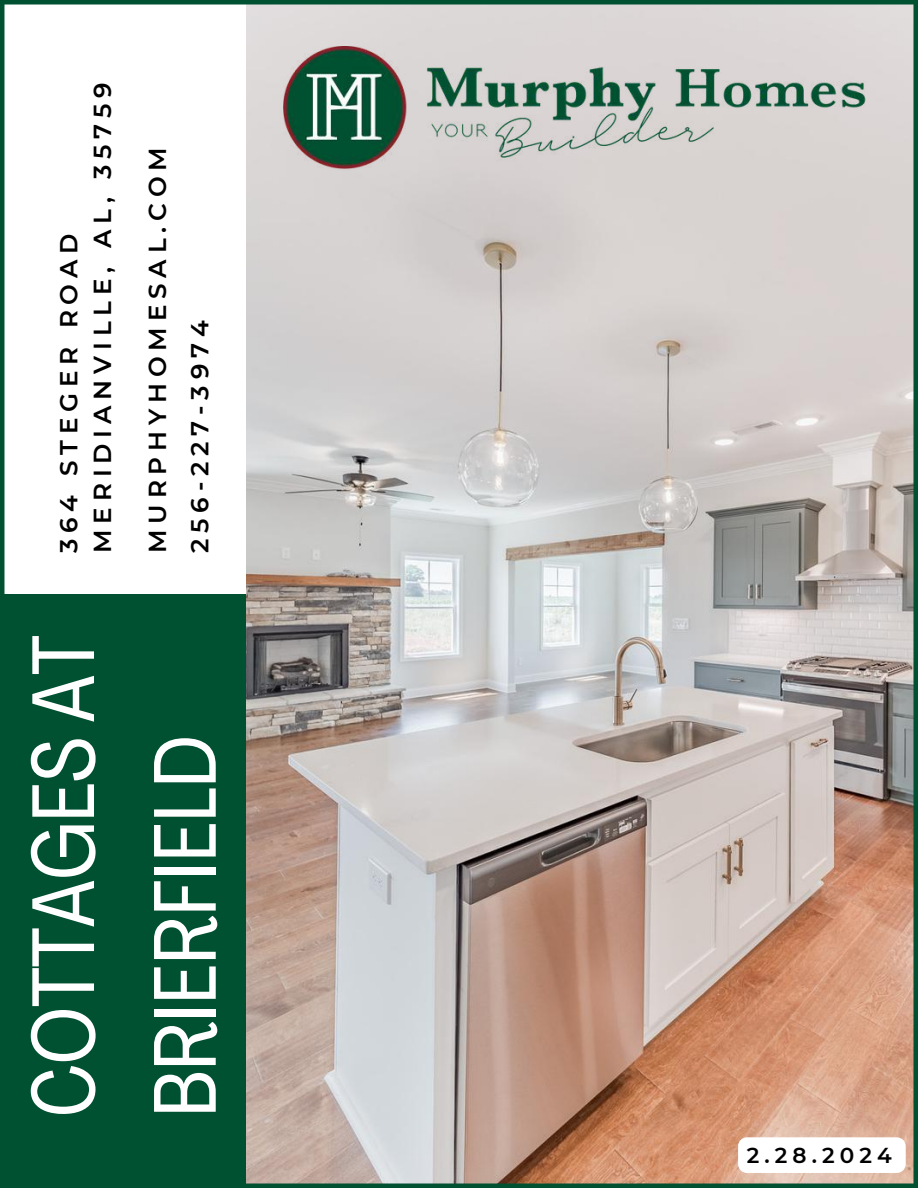
<style>
.page{position:relative;width:918px;height:1188px;background:#fff}
.page>*{position:absolute;margin:0;border:0;box-sizing:border-box;transform-origin:0 0}
.t1{font:87.45px/121.6px "Agrandir Tight";color:#fff}
.t2{font:600 24.6px/33.8px "Montserrat";letter-spacing:.24em;color:#000}
.t3{font:600 21.6px "Montserrat";letter-spacing:.24em;color:#000}
</style>
<div class="page">
<div style="left:0;top:594px;width:317px;height:594px;background:#005032"></div>
<img style="left:246px;top:4px;width:667px;height:1180px">
<img style="left:284px;top:46px;width:585px;height:128px">
<hr style="left:0;top:0;width:918px;height:4px;background:#005032">
<hr style="left:0;top:1184px;width:918px;height:4px;background:#005032">
<hr style="left:0;top:0;width:4px;height:1188px;background:#005032">
<div style="left:913px;top:0;width:5px;height:1188px;background:#005032"></div>
<svg style="left:738px;top:1137px;width:168px;height:36px"></svg>
<p class="t2" style="left:52px;top:553px;width:472px;rotate:-90deg">364 STEGER ROAD<br>MERIDIANVILLE, AL, 35759</p>
<p class="t2" style="left:140px;top:553px;width:407px;rotate:-90deg">MURPHYHOMESAL.COM</p>
<p class="t2" style="left:183px;top:553px;width:234px;rotate:-90deg">256-227-3974</p>
<h1 class="t1" style="left:11px;top:1117px;width:483px;rotate:-90deg">COTTAGES AT<br>BRIERFIELD</h1>
<p class="t3" style="left:747px;top:1142px;width:147px">2.28.2024</p>
</div>
